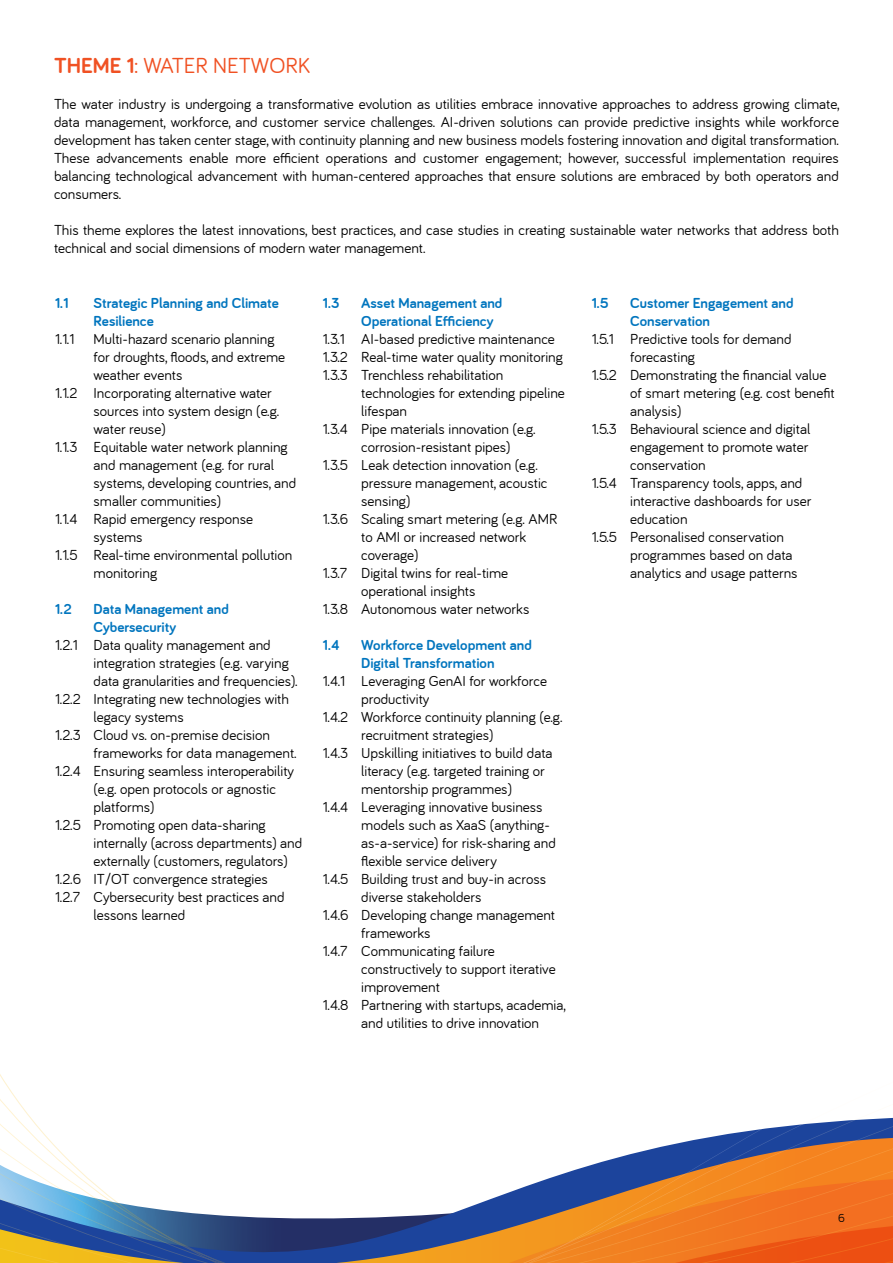
<style>
.page{position:relative;width:893px;height:1263px;background:#fff}
.page>*{position:absolute;margin:0;border:0;box-sizing:border-box;transform-origin:0 0}
.t1{font:22.5px "Bariol";color:#f05123}
.t2{font:15px/18px "Bariol";color:#000}
.t3{font:700 15px/18px "Bariol";color:#0075be}
.t4{font:12px "Bariol";color:#000}
.s1{font-weight:700}
</style>
<div class="page">
<svg style="left:0;top:1074px;width:893px;height:189px"></svg>
<h1 class="t1" style="left:54px;top:53px;width:258px"><span class="s1">THEME 1</span>: WATER NETWORK</h1>
<p class="t2" style="left:54px;top:95px;width:787px;text-align:justify">The water industry is undergoing a transformative evolution as utilities embrace innovative approaches to address growing climate, data management, workforce, and customer service challenges. AI-driven solutions can provide predictive insights while workforce development has taken center stage, with continuity planning and new business models fostering innovation and digital transformation.<br>These advancements enable more efficient operations and customer engagement; however, successful implementation requires balancing technological advancement with human-centered approaches that ensure solutions are embraced by both operators and consumers.</p>
<p class="t2" style="left:54px;top:221px;width:786px">This theme explores the latest innovations, best practices, and case studies in creating sustainable water networks that address both technical and social dimensions of modern water management.</p>
<p class="t3" style="left:55px;top:294px;width:15px">1.1</p>
<p class="t3" style="left:94px;top:294px;width:187px">Strategic Planning and Climate<br>Resilience</p>
<p class="t2" style="left:55px;top:330px;width:21px">1.1.1</p>
<p class="t2" style="left:94px;top:330px;width:182px">Multi-hazard scenario planning</p>
<p class="t2" style="left:94px;top:348px;width:193px">for droughts, floods, and extreme</p>
<p class="t2" style="left:94px;top:366px;width:90px">weather events</p>
<p class="t2" style="left:55px;top:384px;width:218px">1.1.2 Incorporating alternative water</p>
<p class="t2" style="left:94px;top:402px;width:187px">sources into system design (e.g.</p>
<p class="t2" style="left:94px;top:420px;width:74px">water reuse)</p>
<p class="t2" style="left:55px;top:438px;width:234px">1.1.3 Equitable water network planning</p>
<p class="t2" style="left:94px;top:456px;width:182px">and management (e.g. for rural</p>
<p class="t2" style="left:94px;top:474px;width:204px">systems, developing countries, and</p>
<p class="t2" style="left:94px;top:492px;width:129px">smaller communities)</p>
<p class="t2" style="left:55px;top:510px;width:199px">1.1.4 Rapid emergency response</p>
<p class="t2" style="left:94px;top:528px;width:50px">systems</p>
<p class="t2" style="left:55px;top:546px;width:239px">1.1.5 Real-time environmental pollution</p>
<p class="t2" style="left:94px;top:564px;width:65px">monitoring</p>
<p class="t3" style="left:55px;top:600px;width:18px">1.2</p>
<p class="t3" style="left:94px;top:600px;width:137px">Data Management and<br>Cybersecurity</p>
<p class="t2" style="left:55px;top:636px;width:217px">1.2.1 Data quality management and</p>
<p class="t2" style="left:94px;top:654px;width:197px">integration strategies (e.g. varying</p>
<p class="t2" style="left:94px;top:672px;width:205px">data granularities and frequencies).</p>
<p class="t2" style="left:55px;top:690px;width:235px">1.2.2 Integrating new technologies with</p>
<p class="t2" style="left:94px;top:708px;width:92px">legacy systems</p>
<p class="t2" style="left:55px;top:726px;width:216px">1.2.3 Cloud vs. on-premise decision</p>
<p class="t2" style="left:94px;top:744px;width:205px">frameworks for data management.</p>
<p class="t2" style="left:55px;top:762px;width:240px">1.2.4 Ensuring seamless interoperability</p>
<p class="t2" style="left:94px;top:780px;width:184px">(e.g. open protocols or agnostic</p>
<p class="t2" style="left:94px;top:798px;width:63px">platforms)</p>
<p class="t2" style="left:55px;top:816px;width:212px">1.2.5 Promoting open data-sharing</p>
<p class="t2" style="left:94px;top:834px;width:210px">internally (across departments) and</p>
<p class="t2" style="left:94px;top:852px;width:196px">externally (customers, regulators)</p>
<p class="t2" style="left:55px;top:870px;width:214px">1.2.6 IT/OT convergence strategies</p>
<p class="t2" style="left:55px;top:888px;width:231px">1.2.7 Cybersecurity best practices and</p>
<p class="t2" style="left:94px;top:906px;width:93px">lessons learned</p>
<p class="t3" style="left:323px;top:294px;width:18px">1.3</p>
<p class="t3" style="left:361px;top:294px;width:143px">Asset Management and<br>Operational Efficiency</p>
<p class="t2" style="left:323px;top:330px;width:242px">1.3.1 AI-based predictive maintenance<br>1.3.2 Real-time water quality monitoring<br>1.3.3 Trenchless rehabilitation</p>
<p class="t2" style="left:361px;top:384px;width:205px">technologies for extending pipeline</p>
<p class="t2" style="left:361px;top:402px;width:47px">lifespan</p>
<p class="t2" style="left:323px;top:420px;width:214px">1.3.4 Pipe materials innovation (e.g.</p>
<p class="t2" style="left:361px;top:438px;width:151px">corrosion-resistant pipes)</p>
<p class="t2" style="left:323px;top:456px;width:216px">1.3.5 Leak detection innovation (e.g.</p>
<p class="t2" style="left:361px;top:474px;width:188px">pressure management, acoustic</p>
<p class="t2" style="left:361px;top:492px;width:51px">sensing)</p>
<p class="t2" style="left:323px;top:510px;width:236px">1.3.6 Scaling smart metering (e.g. AMR</p>
<p class="t2" style="left:361px;top:528px;width:166px">to AMI or increased network</p>
<p class="t2" style="left:361px;top:546px;width:59px">coverage)</p>
<p class="t2" style="left:323px;top:564px;width:187px">1.3.7 Digital twins for real-time</p>
<p class="t2" style="left:361px;top:582px;width:116px">operational insights</p>
<p class="t2" style="left:323px;top:600px;width:208px">1.3.8 Autonomous water networks</p>
<p class="t3" style="left:323px;top:636px;width:18px">1.4</p>
<p class="t3" style="left:361px;top:636px;width:172px">Workforce Development and<br>Digital Transformation</p>
<p class="t2" style="left:323px;top:672px;width:226px">1.4.1 Leveraging GenAI for workforce</p>
<p class="t2" style="left:361px;top:690px;width:70px">productivity</p>
<p class="t2" style="left:323px;top:708px;width:241px">1.4.2 Workforce continuity planning (e.g.</p>
<p class="t2" style="left:361px;top:726px;width:134px">recruitment strategies)</p>
<p class="t2" style="left:323px;top:744px;width:231px">1.4.3 Upskilling initiatives to build data</p>
<p class="t2" style="left:361px;top:762px;width:185px">literacy (e.g. targeted training or</p>
<p class="t2" style="left:361px;top:780px;width:152px">mentorship programmes)</p>
<p class="t2" style="left:323px;top:798px;width:221px">1.4.4 Leveraging innovative business</p>
<p class="t2" style="left:361px;top:816px;width:190px">models such as XaaS (anything-</p>
<p class="t2" style="left:361px;top:834px;width:196px">as-a-service) for risk-sharing and</p>
<p class="t2" style="left:361px;top:852px;width:137px">flexible service delivery</p>
<p class="t2" style="left:323px;top:870px;width:225px">1.4.5 Building trust and buy-in across</p>
<p class="t2" style="left:361px;top:888px;width:122px">diverse stakeholders</p>
<p class="t2" style="left:323px;top:906px;width:234px">1.4.6 Developing change management</p>
<p class="t2" style="left:361px;top:924px;width:71px">frameworks</p>
<p class="t2" style="left:323px;top:942px;width:173px">1.4.7 Communicating failure</p>
<p class="t2" style="left:361px;top:960px;width:196px">constructively to support iterative</p>
<p class="t2" style="left:361px;top:978px;width:80px">improvement</p>
<p class="t2" style="left:323px;top:996px;width:244px">1.4.8 Partnering with startups, academia,</p>
<p class="t2" style="left:361px;top:1014px;width:179px">and utilities to drive innovation</p>
<p class="t3" style="left:592px;top:294px;width:18px">1.5</p>
<p class="t3" style="left:630px;top:294px;width:165px">Customer Engagement and<br>Conservation</p>
<p class="t2" style="left:592px;top:330px;width:201px">1.5.1 Predictive tools for demand</p>
<p class="t2" style="left:630px;top:348px;width:66px">forecasting</p>
<p class="t2" style="left:592px;top:366px;width:236px">1.5.2 Demonstrating the financial value</p>
<p class="t2" style="left:630px;top:384px;width:206px">of smart metering (e.g. cost benefit</p>
<p class="t2" style="left:630px;top:402px;width:53px">analysis)</p>
<p class="t2" style="left:592px;top:420px;width:220px">1.5.3 Behavioural science and digital</p>
<p class="t2" style="left:630px;top:438px;width:180px">engagement to promote water</p>
<p class="t2" style="left:630px;top:456px;width:77px">conservation</p>
<p class="t2" style="left:592px;top:474px;width:212px">1.5.4 Transparency tools, apps, and</p>
<p class="t2" style="left:630px;top:492px;width:183px">interactive dashboards for user</p>
<p class="t2" style="left:630px;top:510px;width:59px">education</p>
<p class="t2" style="left:592px;top:528px;width:193px">1.5.5 Personalised conservation</p>
<p class="t2" style="left:630px;top:546px;width:164px">programmes based on data</p>
<p class="t2" style="left:630px;top:564px;width:169px">analytics and usage patterns</p>
<p class="t4" style="left:838px;top:1211px;width:8px">6</p>
</div>
